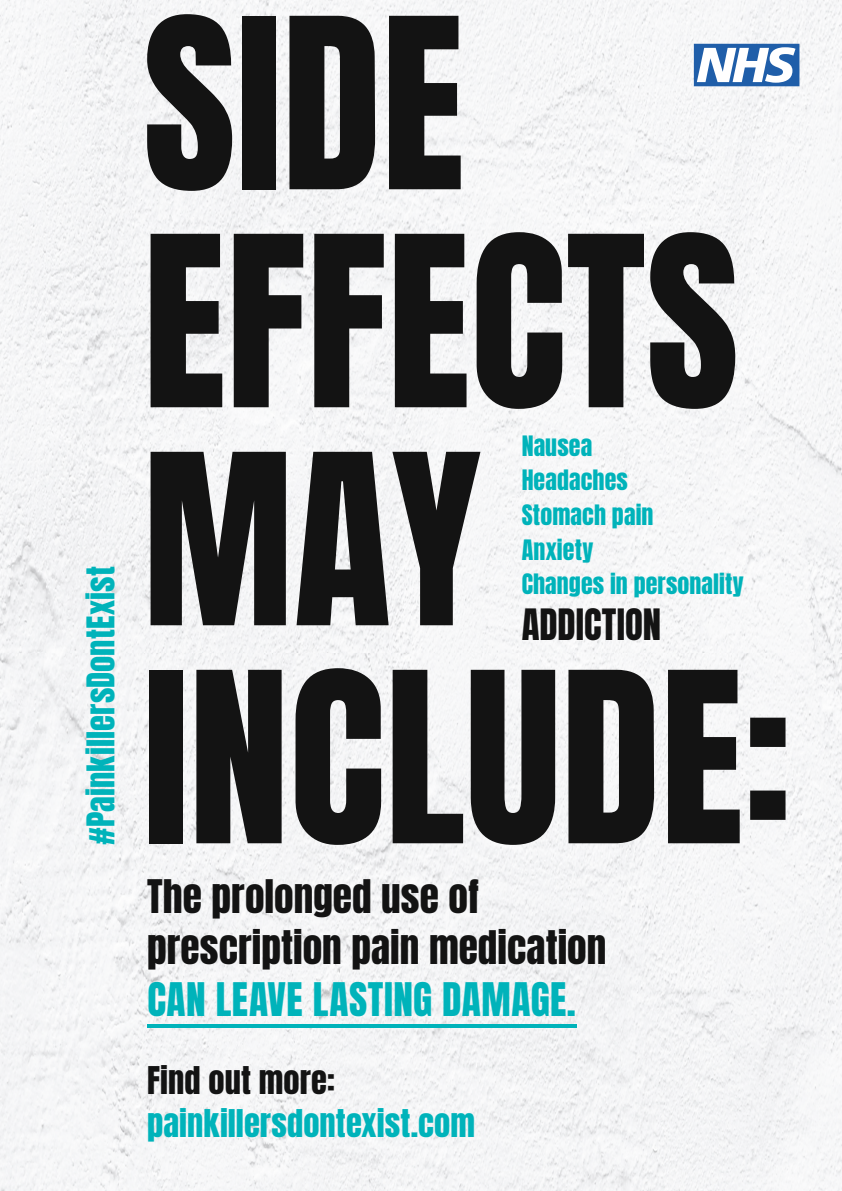
<style>
.page{position:relative;width:842px;height:1191px;background:#fff}
.page>*{position:absolute;margin:0;border:0;box-sizing:border-box;transform-origin:0 0}
.t1{font:39.4px/51.6px "Anton";color:#131313}
.t2{font:39.4px "Anton";letter-spacing:.015em;color:#00b3ba}
.t3{font:36.7px "Anton";color:#131313}
.t4{font:32.5px "Anton";color:#00b3ba}
.t5{font:32.5px "Anton";color:#131313}
.t6{font:23.9px/34.7px "Anton";letter-spacing:.005em;color:#00b3ba}
</style>
<div class="page">
<img style="left:0;top:0;width:842px;height:1191px">
<hr style="left:147px;top:1024px;width:430px;height:4px;background:#00b3ba">
<svg style="left:147px;top:14px;width:85px;height:177px"></svg>
<div style="left:242px;top:16px;width:34px;height:173px;background:#131313"></div>
<svg style="left:289px;top:16px;width:86px;height:173px;background:#363737"></svg>
<svg style="left:389px;top:16px;width:72px;height:173px"></svg>
<svg style="left:151px;top:234px;width:71px;height:173px"></svg>
<svg style="left:234px;top:234px;width:69px;height:173px"></svg>
<svg style="left:314px;top:234px;width:70px;height:173px"></svg>
<svg style="left:395px;top:234px;width:71px;height:173px"></svg>
<svg style="left:477px;top:232px;width:85px;height:177px"></svg>
<svg style="left:568px;top:234px;width:76px;height:173px"></svg>
<svg style="left:650px;top:232px;width:85px;height:177px"></svg>
<svg style="left:151px;top:452px;width:135px;height:173px;background:#383838"></svg>
<svg style="left:297px;top:452px;width:183px;height:173px"></svg>
<div style="left:149px;top:670px;width:33px;height:173px;background:#131313"></div>
<svg style="left:196px;top:670px;width:86px;height:173px;background:#2a2a2a"></svg>
<svg style="left:296px;top:668px;width:85px;height:177px"></svg>
<svg style="left:393px;top:670px;width:70px;height:173px"></svg>
<svg style="left:471px;top:670px;width:84px;height:175px"></svg>
<svg style="left:568px;top:670px;width:86px;height:173px;background:#373737"></svg>
<svg style="left:668px;top:670px;width:72px;height:173px"></svg>
<svg style="left:750px;top:717px;width:35px;height:103px"></svg>
<svg style="left:694px;top:44px;width:105px;height:42px"></svg>
<h3 class="t4" style="left:84px;top:845px;width:280px;rotate:-90deg">#PainkillersDontExist</h3>
<p class="t6" style="left:522px;top:430px;width:224px">Nausea<br>Headaches<br>Stomach pain<br>Anxiety<br>Changes in personality</p>
<h2 class="t3" style="left:522px;top:605px;width:141px">ADDICTION</h2>
<h1 class="t1" style="left:147px;top:873px;width:461px">The prolonged use of prescription pain medication</h1>
<h1 class="t2" style="left:147px;top:979px;width:430px">CAN LEAVE LASTING DAMAGE.</h1>
<h3 class="t5" style="left:147px;top:1064px;width:189px">Find out more:</h3>
<h3 class="t4" style="left:147px;top:1106px;width:329px">painkillersdontexist.com</h3>
</div>
